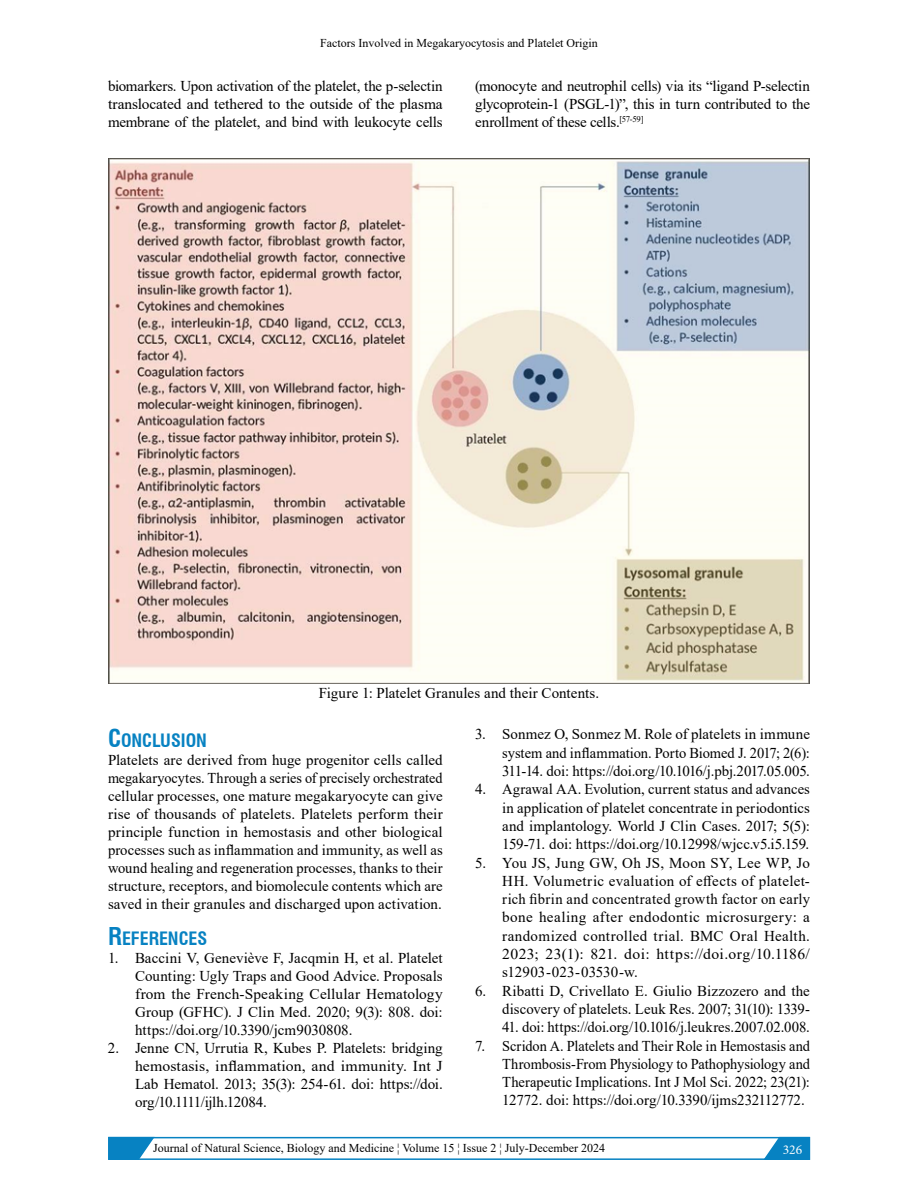
<style>
.page{position:relative;width:918px;height:1188px;background:#fff}
.page>*{position:absolute;margin:0;border:0;box-sizing:border-box;transform-origin:0 0}
.t1{font:700 condensed 18px "Swiss 721 BT";color:#0782c2}
.t2{font:15px/18px "Times New Roman";color:#000;text-align:justify}
.t3{font:13.5px "Minion Pro";color:#fff}
.t4{font:12px "Times New Roman";color:#000}
.s1{font-size:24px}
</style>
<div class="page">
<div style="left:108px;top:1137px;width:702px;height:23px;border:2px solid #0782c2"></div>
<svg style="left:108px;top:1136px;width:48px;height:24px"></svg>
<svg style="left:762px;top:1136px;width:49px;height:24px"></svg>
<div style="left:779px;top:1143px;width:28px;height:12px;background:#0782c2"></div>
<img style="left:108px;top:159px;width:702px;height:525px">
<p class="t4" style="left:320px;top:35px;width:279px">Factors Involved in Megakaryocytosis and Platelet Origin</p>
<p class="t2" style="left:108px;top:77px;width:336px">biomarkers. Upon activation of the platelet, the p-selectin translocated and tethered to the outside of the plasma membrane of the platelet, and bind with leukocyte cells</p>
<p class="t2" style="left:475px;top:77px;width:336px">(monocyte and neutrophil cells) via its “ligand P-selectin glycoprotein-1 (PSGL-1)”, this in turn contributed to the enrollment of these cells.<sup>[57-59]</sup></p>
<p class="t2" style="left:319px;top:683px;width:282px">Figure 1: Platelet Granules and their Contents.</p>
<p class="t1" style="left:108px;top:730px;width:101px"><span class="s1">C</span>ONCLUSION</p>
<p class="t2" style="left:108px;top:751px;width:336px">Platelets are derived from huge progenitor cells called megakaryocytes. Through a series of precisely orchestrated cellular processes, one mature megakaryocyte can give rise of thousands of platelets. Platelets perform their principle function in hemostasis and other biological processes such as inflammation and immunity, as well as wound healing and regeneration processes, thanks to their structure, receptors, and biomolecule contents which are saved in their granules and discharged upon activation.</p>
<p class="t1" style="left:108px;top:927px;width:101px"><span class="s1">R</span>EFERENCES</p>
<p class="t2" style="left:135px;top:948px;width:309px;text-indent:-27px">1. Baccini V, Geneviève F, Jacqmin H, et al. Platelet Counting: Ugly Traps and Good Advice. Proposals from the French-Speaking Cellular Hematology Group (GFHC). J Clin Med. 2020; 9(3): 808. doi: https://doi.org/10.3390/jcm9030808.</p>
<p class="t2" style="left:135px;top:1038px;width:309px;text-indent:-27px">2. Jenne CN, Urrutia R, Kubes P. Platelets: bridging hemostasis, inflammation, and immunity. Int J Lab Hematol. 2013; 35(3): 254-61. doi: https://doi. org/10.1111/ijlh.12084.</p>
<p class="t2" style="left:502px;top:725px;width:309px;text-indent:-27px">3. Sonmez O, Sonmez M. Role of platelets in immune system and inflammation. Porto Biomed J. 2017; 2(6):<br>311-14. doi: https://doi.org/10.1016/j.pbj.2017.05.005.</p>
<p class="t2" style="left:502px;top:780px;width:309px;text-indent:-27px">4. Agrawal AA. Evolution, current status and advances in application of platelet concentrate in periodontics and implantology. World J Clin Cases. 2017; 5(5):<br>159-71. doi: https://doi.org/10.12998/wjcc.v5.i5.159.</p>
<p class="t2" style="left:502px;top:853px;width:309px;text-indent:-27px">5. You JS, Jung GW, Oh JS, Moon SY, Lee WP, Jo HH. Volumetric evaluation of effects of platelet&shy;rich fibrin and concentrated growth factor on early bone healing after endodontic microsurgery: a randomized controlled trial. BMC Oral Health.<br>2023; 23(1): 821. doi: https://doi.org/10.1186/ s12903-023-03530-w.</p>
<p class="t2" style="left:475px;top:981px;width:336px;text-align:right">6. Ribatti D, Crivellato E. Giulio Bizzozero and the discovery of platelets. Leuk Res. 2007; 31(10): 1339-</p>
<p class="t2" style="left:502px;top:1018px;width:309px">41. doi: https://doi.org/10.1016/j.leukres.2007.02.008.</p>
<p class="t2" style="left:502px;top:1036px;width:309px;text-indent:-27px">7. Scridon A. Platelets and Their Role in Hemostasis and Thrombosis-From Physiology to Pathophysiology and Therapeutic Implications. Int J Mol Sci. 2022; 23(21):<br>12772. doi: https://doi.org/10.3390/ijms232112772.</p>
<p class="t4" style="left:153px;top:1140px;width:454px">Journal of Natural Science, Biology and Medicine ¦ Volume 15 ¦ Issue 2 ¦ July-December 2024</p>
<p class="t3" style="left:783px;top:1141px;width:21px">326</p>
</div>
